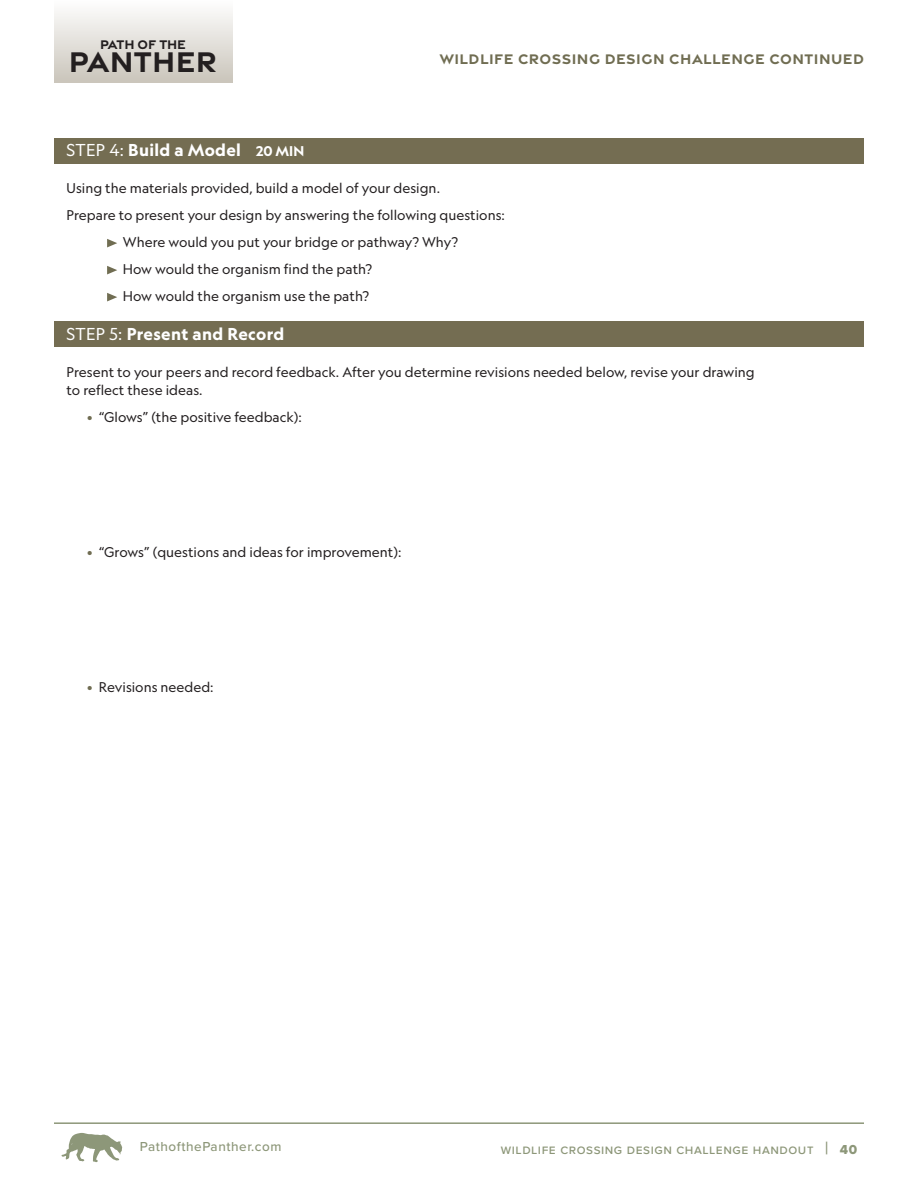
<style>
.page{position:relative;width:918px;height:1188px;background:#fff}
.page>*{position:absolute;margin:0;border:0;box-sizing:border-box;transform-origin:0 0}
.t1{font:700 30.75px "Gravesend Sans";letter-spacing:.01em;color:#231f20}
.worksheet-questions-header{font:700 16.5px "Geograph";letter-spacing:.02em;color:#fff}
.handout_cont{font:700 15px "Gravesend Sans";letter-spacing:.03em;color:#706d52}
.Activity-body_no_number{font:13.5px/18px "Geograph";color:#231f20}
.Activity-body_sub-bullet{font:13.5px "Geograph";color:#231f20}
.t2{font:500 13.5px "Proxima Nova";letter-spacing:.04em;color:#8d9779}
.t3{font:700 13.5px "Gravesend Sans";letter-spacing:-.01em;color:#231f20}
.s1{font-weight:400}
.s2{font-size:13.5px}
.s3{color:#706d52}
.s4{font-size:18px}
.s5{font-family:"Proxima Nova Extrabld";font-weight:400}
</style>
<div class="page">
<div style="left:54px;top:0;width:178px;height:82px;background:linear-gradient(to bottom,#fefefe,#cbc6bc)"></div>
<div style="left:54px;top:138px;width:810px;height:26px;background:#746d52"></div>
<div style="left:54px;top:321px;width:810px;height:26px;background:#746d52"></div>
<svg style="left:107px;top:239px;width:10px;height:8px"></svg>
<svg style="left:107px;top:266px;width:10px;height:8px"></svg>
<svg style="left:107px;top:293px;width:10px;height:8px"></svg>
<svg style="left:62px;top:1133px;width:60px;height:29px"></svg>
<hr style="left:54px;top:1122px;width:810px;height:2px;background:#8d9779">
<p class="t3" style="left:100px;top:36px;width:87px">PATH OF THE</p>
<p class="t1" style="left:69px;top:41px;width:150px">PANTHER</p>
<p class="worksheet-questions-header" style="left:67px;top:140px;width:239px"><span class="s1">STEP 4:</span> Build a Model <span class="s2">20 MIN</span></p>
<p class="handout_cont" style="left:440px;top:49px;width:426px">WILDLIFE CROSSING DESIGN CHALLENGE CONTINUED</p>
<p class="Activity-body_no_number" style="left:67px;top:179px;width:375px">Using the materials provided, build a model of your design.</p>
<p class="Activity-body_no_number" style="left:67px;top:206px;width:440px">Prepare to present your design by answering the following questions:</p>
<p class="Activity-body_sub-bullet" style="left:123px;top:234px;width:337px">Where would you put your bridge or pathway? Why?</p>
<p class="Activity-body_sub-bullet" style="left:123px;top:261px;width:251px">How would the organism find the path?</p>
<p class="Activity-body_sub-bullet" style="left:123px;top:288px;width:248px">How would the organism use the path?</p>
<p class="worksheet-questions-header" style="left:67px;top:323px;width:219px"><span class="s1">STEP 5:</span> Present and Record</p>
<p class="Activity-body_no_number" style="left:67px;top:362px;width:690px">Present to your peers and record feedback. After you determine revisions needed below, revise your drawing to reflect these ideas.</p>
<p class="Activity-body_no_number" style="left:87px;top:407px;width:217px"><span class="s3">•</span> “Glows” (the positive feedback):</p>
<p class="Activity-body_no_number" style="left:87px;top:542px;width:316px"><span class="s3">•</span> “Grows” (questions and ideas for improvement):</p>
<p class="Activity-body_no_number" style="left:87px;top:677px;width:128px"><span class="s3">•</span> Revisions needed:</p>
<p class="t2" style="left:140px;top:1137px;width:143px">PathofthePanther.com</p>
<p class="t2" style="left:501px;top:1139px;width:358px">wildlife crossing design challenge handout <span class="s4">|</span> <span class="s5">40</span></p>
</div>
